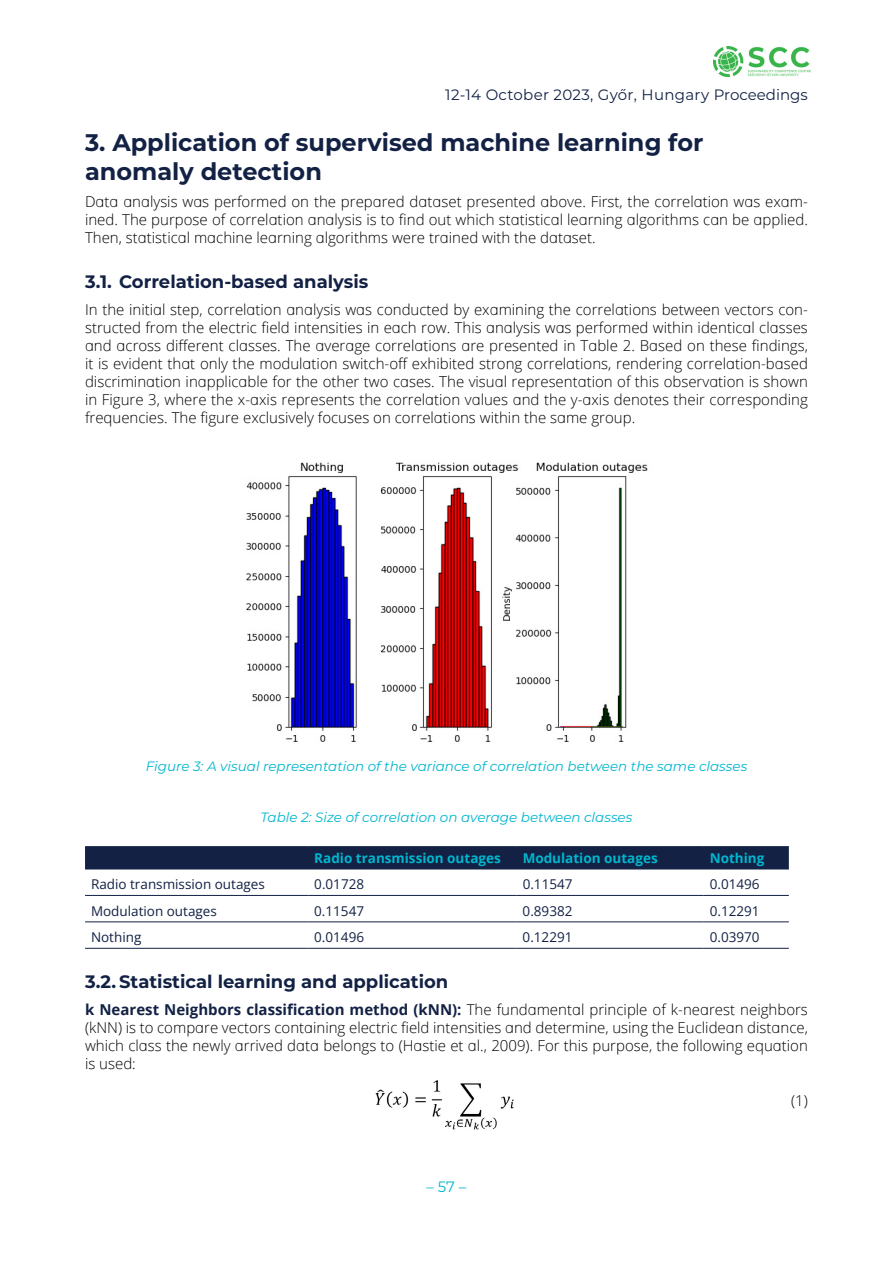
<style>
.page{position:relative;width:893px;height:1263px;background:#fff}
.page>*{position:absolute;margin:0;border:0;box-sizing:border-box;transform-origin:0 0}
.t1{font:700 24px/28.8px "Montserrat";color:#122144}
.t2{font:700 18px "Montserrat";color:#122144}
.t3{font:15px/18px "Open Sans Light HUN";color:#000;text-align:justify}
.t4{font:700 15px "Open Sans";color:#122144}
.t5{font:15px "Montserrat";letter-spacing:.02em;color:#122144}
.t6{font:15px "Montserrat";color:#00b6ce}
.t7{font:italic 13.5px "Montserrat";color:#00b6ce}
.t8{font:13.5px "Open Sans";color:#122144}
.t9{font:700 13.5px "Open Sans";color:#00b6ce}
.s1{font-family:"Open Sans Light HUN";font-weight:400;color:#000}
</style>
<div class="page">
<img style="left:713px;top:47px;width:98px;height:30px">
<img style="left:246px;top:462px;width:402px;height:280px">
<div style="left:85px;top:847px;width:704px;height:22px;background:#122144"></div>
<svg style="left:85px;top:894px;width:704px;height:54px"></svg>
<hr style="left:85px;top:846px;width:223px;height:1px;background:#122144">
<hr style="left:308px;top:846px;width:209px;height:1px;background:#122144">
<hr style="left:517px;top:846px;width:187px;height:1px;background:#122144">
<hr style="left:704px;top:846px;width:85px;height:1px;background:#122144">
<hr style="left:85px;top:869px;width:223px;height:1px;background:#122144">
<hr style="left:308px;top:869px;width:209px;height:1px;background:#122144">
<hr style="left:517px;top:869px;width:187px;height:1px;background:#122144">
<hr style="left:704px;top:869px;width:85px;height:1px;background:#122144">
<hr style="left:85px;top:895px;width:223px;height:1px;background:#122144">
<hr style="left:308px;top:895px;width:209px;height:1px;background:#122144">
<hr style="left:517px;top:895px;width:187px;height:1px;background:#122144">
<hr style="left:704px;top:895px;width:85px;height:1px;background:#122144">
<hr style="left:85px;top:921px;width:223px;height:1px;background:#122144">
<hr style="left:308px;top:921px;width:209px;height:1px;background:#122144">
<hr style="left:517px;top:921px;width:187px;height:1px;background:#122144">
<hr style="left:704px;top:921px;width:85px;height:1px;background:#122144">
<hr style="left:85px;top:948px;width:223px;height:1px;background:#122144">
<hr style="left:308px;top:948px;width:209px;height:1px;background:#122144">
<hr style="left:517px;top:948px;width:187px;height:1px;background:#122144">
<hr style="left:704px;top:948px;width:85px;height:1px;background:#122144">
<img style="left:375px;top:1080px;width:139px;height:50px">
<p class="t5" style="left:445px;top:85px;width:364px">12-14 October 2023, Győr, Hungary Proceedings</p>
<h1 class="t1" style="left:85px;top:127px;width:620px">3. Application of supervised machine learning for anomaly detection</h1>
<p class="t3" style="left:85px;top:192px;width:724px">Data analysis was performed on the prepared dataset presented above. First, the correlation was exam&shy;ined. The purpose of correlation analysis is to find out which statistical learning algorithms can be applied.<br>Then, statistical machine learning algorithms were trained with the dataset.</p>
<p class="t2" style="left:85px;top:269px;width:285px">3.1. Correlation-based analysis</p>
<p class="t3" style="left:85px;top:300px;width:724px">In the initial step, correlation analysis was conducted by examining the correlations between vectors con&shy;structed from the electric field intensities in each row. This analysis was performed within identical classes and across different classes. The average correlations are presented in Table 2. Based on these findings, it is evident that only the modulation switch-off exhibited strong correlations, rendering correlation-based discrimination inapplicable for the other two cases. The visual representation of this observation is shown in Figure 3, where the x-axis represents the correlation values and the y-axis denotes their corresponding frequencies. The figure exclusively focuses on correlations within the same group.</p>
<p class="t7" style="left:146px;top:757px;width:603px">Figure 3: A visual representation of the variance of correlation between the same classes</p>
<p class="t7" style="left:261px;top:808px;width:373px">Table 2: Size of correlation on average between classes</p>
<p class="t9" style="left:314px;top:848px;width:188px">Radio transmission outages</p>
<p class="t9" style="left:523px;top:848px;width:137px">Modulation outages</p>
<p class="t9" style="left:710px;top:848px;width:56px">Nothing</p>
<p class="t8" style="left:91px;top:875px;width:175px">Radio transmission outages</p>
<p class="t8" style="left:314px;top:875px;width:51px">0.01728</p>
<p class="t8" style="left:523px;top:875px;width:51px">0.11547</p>
<p class="t8" style="left:710px;top:875px;width:51px">0.01496</p>
<p class="t8" style="left:91px;top:902px;width:127px">Modulation outages</p>
<p class="t8" style="left:314px;top:902px;width:51px">0.11547</p>
<p class="t8" style="left:523px;top:902px;width:51px">0.89382</p>
<p class="t8" style="left:710px;top:902px;width:51px">0.12291</p>
<p class="t8" style="left:91px;top:928px;width:52px">Nothing</p>
<p class="t8" style="left:314px;top:928px;width:51px">0.01496</p>
<p class="t8" style="left:523px;top:928px;width:51px">0.12291</p>
<p class="t8" style="left:710px;top:928px;width:51px">0.03970</p>
<p class="t2" style="left:85px;top:969px;width:365px">3.2. Statistical learning and application</p>
<p class="t4" style="left:85px;top:999px;width:724px">k Nearest Neighbors classification method (kNN): <span class="s1">The fundamental principle of k-nearest neighbors</span></p>
<p class="t3" style="left:85px;top:1018px;width:724px">(kNN) is to compare vectors containing electric field intensities and determine, using the Euclidean distance, which class the newly arrived data belongs to (Hastie et al., 2009). For this purpose, the following equation is used:</p>
<p class="t3" style="left:791px;top:1091px;width:18px">(1)</p>
<p class="t6" style="left:426px;top:1177px;width:41px">– 57 –</p>
</div>
